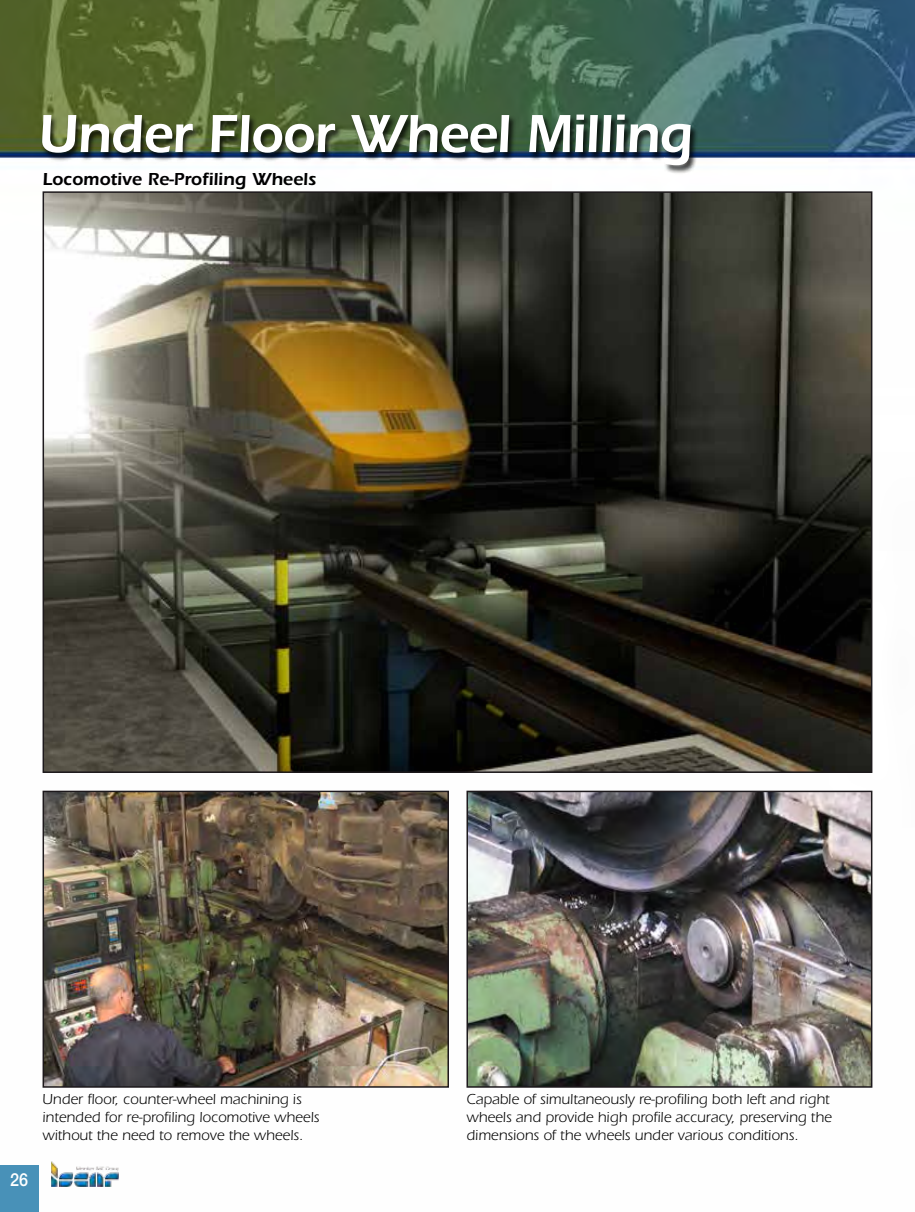
<style>
.page{position:relative;width:915px;height:1212px;background:#fff}
.page>*{position:absolute;margin:0;border:0;box-sizing:border-box;transform-origin:0 0}
.t1{font:600 55.5px "ITC Eras Std";letter-spacing:-.015em;color:#fff;scale:.95 1}
.t2{font:600 18px "ITC Eras Std";color:#000}
.t3{font:500 18px "Helvetica Neue LT Std";color:#fff;scale:.9 1}
.t4{font:15px/18px "ITC Eras Std";color:#000}
</style>
<div class="page">
<img style="left:0;top:0;width:914px;height:1212px">
<img style="left:46px;top:794px;width:400px;height:291px">
<div style="left:43px;top:791px;width:406px;height:297px;border:2px solid #1d191c"></div>
<img style="left:469px;top:794px;width:400px;height:291px">
<div style="left:466px;top:791px;width:406px;height:297px;border:2px solid #1d191c"></div>
<img style="left:46px;top:194px;width:823px;height:576px">
<img style="left:906px;top:965px;width:8px;height:154px">
<div style="left:41px;top:115px;width:657px;height:59px;background:#000;opacity:.75"></div>
<div style="left:0;top:1165px;width:38px;height:47px;background:#4891b8"></div>
<img style="left:51px;top:1161px;width:67px;height:26px">
<h1 class="t1" style="left:38px;top:102px;width:690px">Under Floor Wheel Milling</h1>
<p class="t2" style="left:43px;top:169px;width:275px">Locomotive Re-Profiling Wheels</p>
<p class="t3" style="left:10px;top:1169px;width:22px">26</p>
<p class="t4" style="left:43px;top:1090px;width:278px">Under floor, counter-wheel machining is intended for re-profiling locomotive wheels without the need to remove the wheels.</p>
<p class="t4" style="left:466px;top:1090px;width:367px">Capable of simultaneously re-profiling both left and right wheels and provide high profile accuracy, preserving the dimensions of the wheels under various conditions.</p>
</div>
